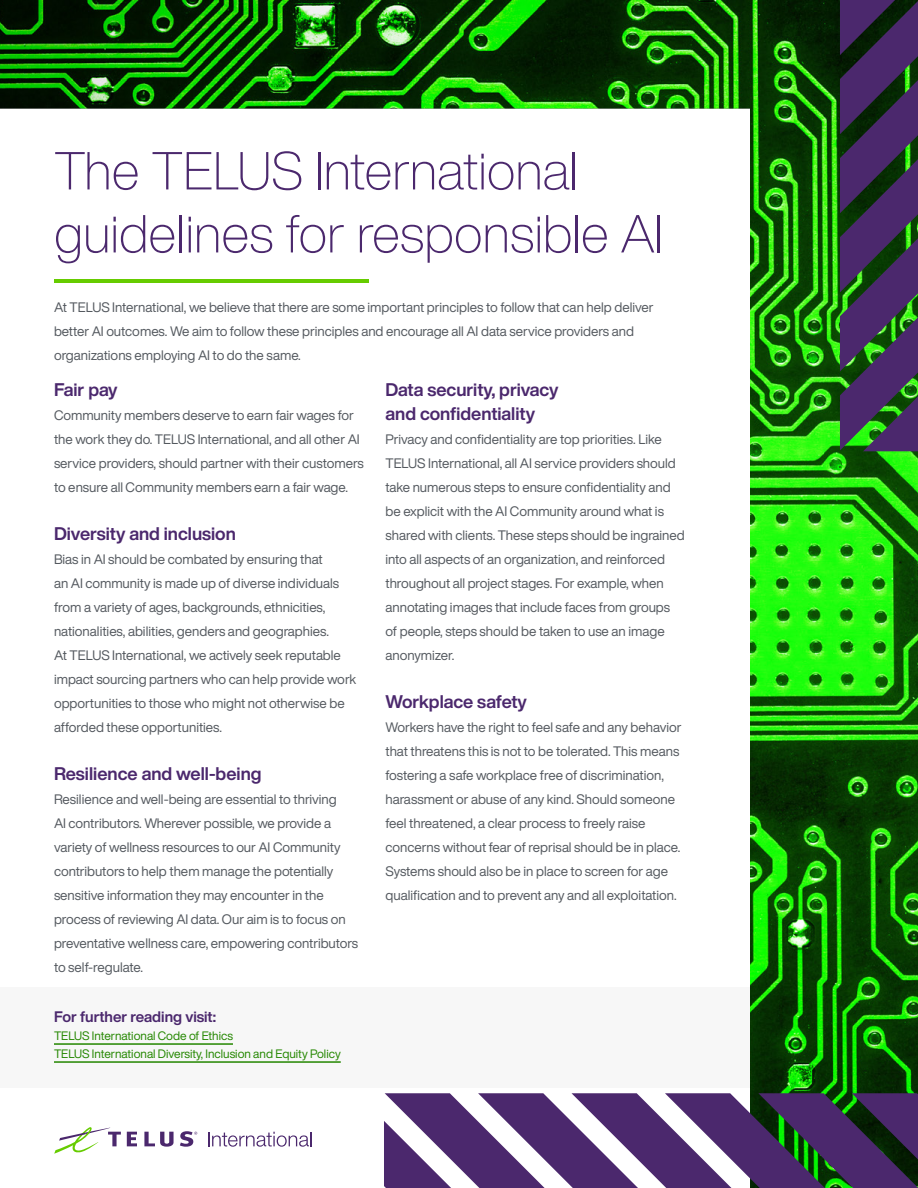
<style>
.page{position:relative;width:918px;height:1188px;background:#fff}
.page>*{position:absolute;margin:0;border:0;box-sizing:border-box;transform-origin:0 0}
.t1{font:200 52.5px/63px "Helvetica Now Display";color:#4b286d}
.t2{font:700 18px/24px "Helvetica Now Display";color:#4b286d}
.t3{font:700 15px "Helvetica Now Display";color:#4b286d}
.t4{font:13.5px/24px "Helvetica Now Display";color:#54595f}
.t5{font:12px/18px "Helvetica Now Display";color:#248700}
</style>
<div class="page">
<img style="left:0;top:0;width:918px;height:1147px">
<svg style="left:127px;top:1132px;width:10px;height:14px"></svg>
<svg style="left:144px;top:1132px;width:30px;height:15px"></svg>
<svg style="left:54px;top:1127px;width:67px;height:27px"></svg>
<svg style="left:180px;top:1131px;width:17px;height:16px"></svg>
<svg style="left:208px;top:1132px;width:104px;height:15px"></svg>
<hr style="left:54px;top:1043px;width:179px;height:2px;background:#248700">
<hr style="left:54px;top:1061px;width:287px;height:2px;background:#248700">
<svg style="left:840px;top:0;width:78px;height:451px;background:#39364e"></svg>
<svg style="left:384px;top:1093px;width:534px;height:95px"></svg>
<hr style="left:54px;top:279px;width:315px;height:3px;background:#6c0">
<h1 class="t1" style="left:54px;top:139px;width:611px">The TELUS International guidelines for responsible AI</h1>
<p class="t4" style="left:54px;top:296px;width:601px">At TELUS International, we believe that there are some important principles to follow that can help deliver better AI outcomes. We aim to follow these principles and encourage all AI data service providers and organizations employing AI to do the same.</p>
<h2 class="t2" style="left:54px;top:378px;width:65px">Fair pay</h2>
<p class="t4" style="left:54px;top:404px;width:311px">Community members deserve to earn fair wages for the work they do. TELUS International, and all other AI service providers, should partner with their customers to ensure all Community members earn a fair wage.</p>
<h2 class="t2" style="left:54px;top:522px;width:183px">Diversity and inclusion</h2>
<p class="t4" style="left:54px;top:548px;width:304px">Bias in AI should be combated by ensuring that<br>an AI community is made up of diverse individuals from a variety of ages, backgrounds, ethnicities, nationalities, abilities, genders and geographies.<br>At TELUS International, we actively seek reputable impact sourcing partners who can help provide work opportunities to those who might not otherwise be afforded these opportunities.</p>
<h2 class="t2" style="left:54px;top:762px;width:209px">Resilience and well-being</h2>
<p class="t4" style="left:54px;top:788px;width:306px">Resilience and well-being are essential to thriving<br>AI contributors. Wherever possible, we provide a variety of wellness resources to our AI Community contributors to help them manage the potentially sensitive information they may encounter in the process of reviewing AI data. Our aim is to focus on preventative wellness care, empowering contributors to self-regulate.</p>
<p class="t3" style="left:54px;top:1006px;width:164px">For further reading visit:</p>
<p class="t5" style="left:54px;top:1026px;width:288px">TELUS International Code of Ethics<br>TELUS International Diversity, Inclusion and Equity Policy</p>
<h2 class="t2" style="left:386px;top:378px;width:175px">Data security, privacy and confidentiality</h2>
<p class="t4" style="left:386px;top:428px;width:301px">Privacy and confidentiality are top priorities. Like TELUS International, all AI service providers should take numerous steps to ensure confidentiality and be explicit with the AI Community around what is shared with clients. These steps should be ingrained into all aspects of an organization, and reinforced throughout all project stages. For example, when annotating images that include faces from groups of people, steps should be taken to use an image anonymizer.</p>
<h2 class="t2" style="left:386px;top:690px;width:143px">Workplace safety</h2>
<p class="t4" style="left:386px;top:716px;width:298px">Workers have the right to feel safe and any behavior that threatens this is not to be tolerated. This means fostering a safe workplace free of discrimination, harassment or abuse of any kind. Should someone feel threatened, a clear process to freely raise concerns without fear of reprisal should be in place.<br>Systems should also be in place to screen for age qualification and to prevent any and all exploitation.</p>
</div>
